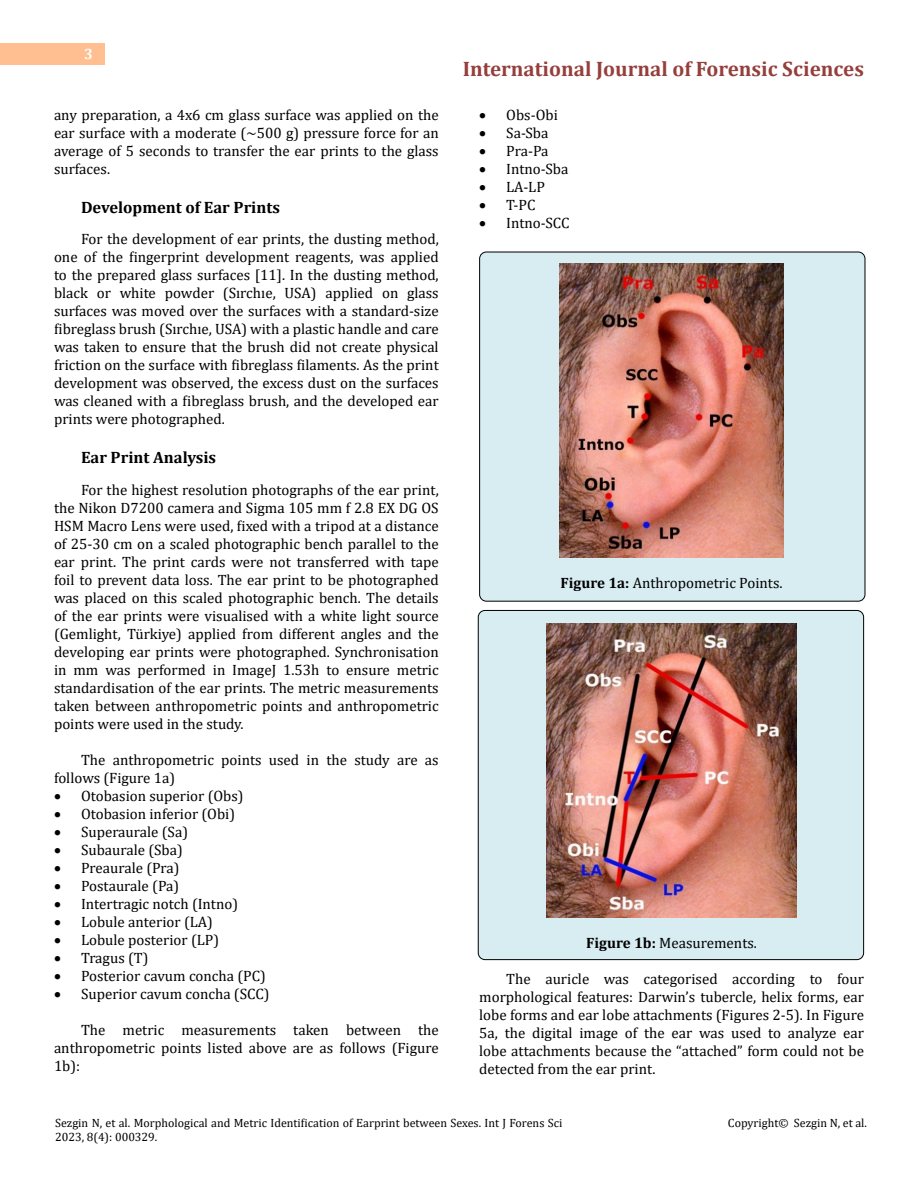
<style>
.page{position:relative;width:918px;height:1188px;background:#fff}
.page>*{position:absolute;margin:0;border:0;box-sizing:border-box;transform-origin:0 0}
.t1{font:700 21px "Cambria";color:#953f3c}
.t2{font:700 16.5px "Cambria";color:#000}
.t3{font:15px/18px "Cambria";color:#000;text-align:justify}
.t4{font:700 15px "Cambria";color:#fff}
.t5{font:12px/14.4px "Cambria";color:#000}
.s1{font-weight:700}
</style>
<div class="page">
<div style="left:0;top:43px;width:105px;height:21px;background:#ffbf91"></div>
<div style="left:478px;top:610px;width:386px;height:350px;background:#d8edf2;border-radius:7px"></div>
<div style="left:478px;top:610px;width:386px;height:350px;border:1px solid #000;border-radius:7px"></div>
<div style="left:480px;top:252px;width:385px;height:349px;background:#d8edf2;border-radius:7px"></div>
<div style="left:479px;top:252px;width:386px;height:350px;border:1px solid #000;border-radius:7px"></div>
<img style="left:560px;top:264px;width:224px;height:294px">
<img style="left:547px;top:624px;width:249px;height:293px">
<p class="t4" style="left:84px;top:44px;width:10px">3</p>
<p class="t3" style="left:54px;top:105px;width:386px">any preparation, a 4x6 cm glass surface was applied on the ear surface with a moderate (~500 g) pressure force for an average of 5 seconds to transfer the ear prints to the glass surfaces.</p>
<p class="t2" style="left:81px;top:195px;width:201px">Development of Ear Prints</p>
<p class="t3" style="left:54px;top:230px;width:386px;text-indent:27px">For the development of ear prints, the dusting method, one of the fingerprint development reagents, was applied to the prepared glass surfaces [11]. In the dusting method, black or white powder (Sırchıe, USA) applied on glass surfaces was moved over the surfaces with a standard-size fibreglass brush (Sırchıe, USA) with a plastic handle and care was taken to ensure that the brush did not create physical friction on the surface with fibreglass filaments. As the print development was observed, the excess dust on the surfaces was cleaned with a fibreglass brush, and the developed ear prints were photographed.</p>
<p class="t2" style="left:81px;top:446px;width:137px">Ear Print Analysis</p>
<p class="t3" style="left:54px;top:480px;width:386px;text-indent:27px">For the highest resolution photographs of the ear print, the Nikon D7200 camera and Sigma 105 mm f 2.8 EX DG OS HSM Macro Lens were used, fixed with a tripod at a distance of 25-30 cm on a scaled photographic bench parallel to the ear print. The print cards were not transferred with tape foil to prevent data loss. The ear print to be photographed was placed on this scaled photographic bench. The details of the ear prints were visualised with a white light source (Gemlight, Türkiye) applied from different angles and the developing ear prints were photographed. Synchronisation in mm was performed in ImageJ 1.53h to ensure metric standardisation of the ear prints. The metric measurements taken between anthropometric points and anthropometric points were used in the study.</p>
<p class="t3" style="left:54px;top:750px;width:386px;text-indent:27px">The anthropometric points used in the study are as follows (Figure 1a)</p>
<p class="t3" style="left:54px;top:786px;width:191px">• Otobasion superior (Obs)</p>
<p class="t3" style="left:54px;top:804px;width:183px">• Otobasion inferior (Obi)</p>
<p class="t3" style="left:54px;top:822px;width:136px">• Superaurale (Sa)</p>
<p class="t3" style="left:54px;top:840px;width:130px">• Subaurale (Sba)</p>
<p class="t3" style="left:54px;top:858px;width:127px">• Preaurale (Pra)</p>
<p class="t3" style="left:54px;top:876px;width:127px">• Postaurale (Pa)</p>
<p class="t3" style="left:54px;top:894px;width:186px">• Intertragic notch (Intno)</p>
<p class="t3" style="left:54px;top:912px;width:160px">• Lobule anterior (LA)</p>
<p class="t3" style="left:54px;top:930px;width:167px">• Lobule posterior (LP)</p>
<p class="t3" style="left:54px;top:948px;width:96px">• Tragus (T)</p>
<p class="t3" style="left:54px;top:966px;width:213px">• Posterior cavum concha (PC)</p>
<p class="t3" style="left:54px;top:984px;width:217px">• Superior cavum concha (SCC)</p>
<p class="t3" style="left:54px;top:1020px;width:386px;text-indent:27px">The metric measurements taken between the anthropometric points listed above are as follows (Figure 1b):</p>
<h1 class="t1" style="left:463px;top:54px;width:403px">International Journal of Forensic Sciences</h1>
<p class="t3" style="left:479px;top:105px;width:80px">• Obs-Obi</p>
<p class="t3" style="left:479px;top:123px;width:71px">• Sa-Sba</p>
<p class="t3" style="left:479px;top:141px;width:71px">• Pra-Pa</p>
<p class="t3" style="left:479px;top:159px;width:91px">• Intno-Sba</p>
<p class="t3" style="left:479px;top:177px;width:67px">• LA-LP</p>
<p class="t3" style="left:479px;top:195px;width:58px">• T-PC</p>
<p class="t3" style="left:479px;top:213px;width:92px">• Intno-SCC</p>
<p class="t3" style="left:561px;top:573px;width:223px"><span class="s1">Figure 1a:</span> Anthropometric Points.</p>
<p class="t3" style="left:586px;top:933px;width:172px"><span class="s1">Figure 1b:</span> Measurements.</p>
<p class="t3" style="left:479px;top:969px;width:386px;text-indent:27px">The auricle was categorised according to four morphological features: Darwin’s tubercle, helix forms, ear lobe forms and ear lobe attachments (Figures 2-5). In Figure 5a, the digital image of the ear was used to analyze ear lobe attachments because the “attached” form could not be detected from the ear print.</p>
<p class="t5" style="left:55px;top:1115px;width:509px">Sezgin N, et al. Morphological and Metric Identification of Earprint between Sexes. Int J Forens Sci<br>2023, 8(4): 000329.</p>
<p class="t5" style="left:728px;top:1115px;width:141px">Copyright© Sezgin N, et al.</p>
</div>
